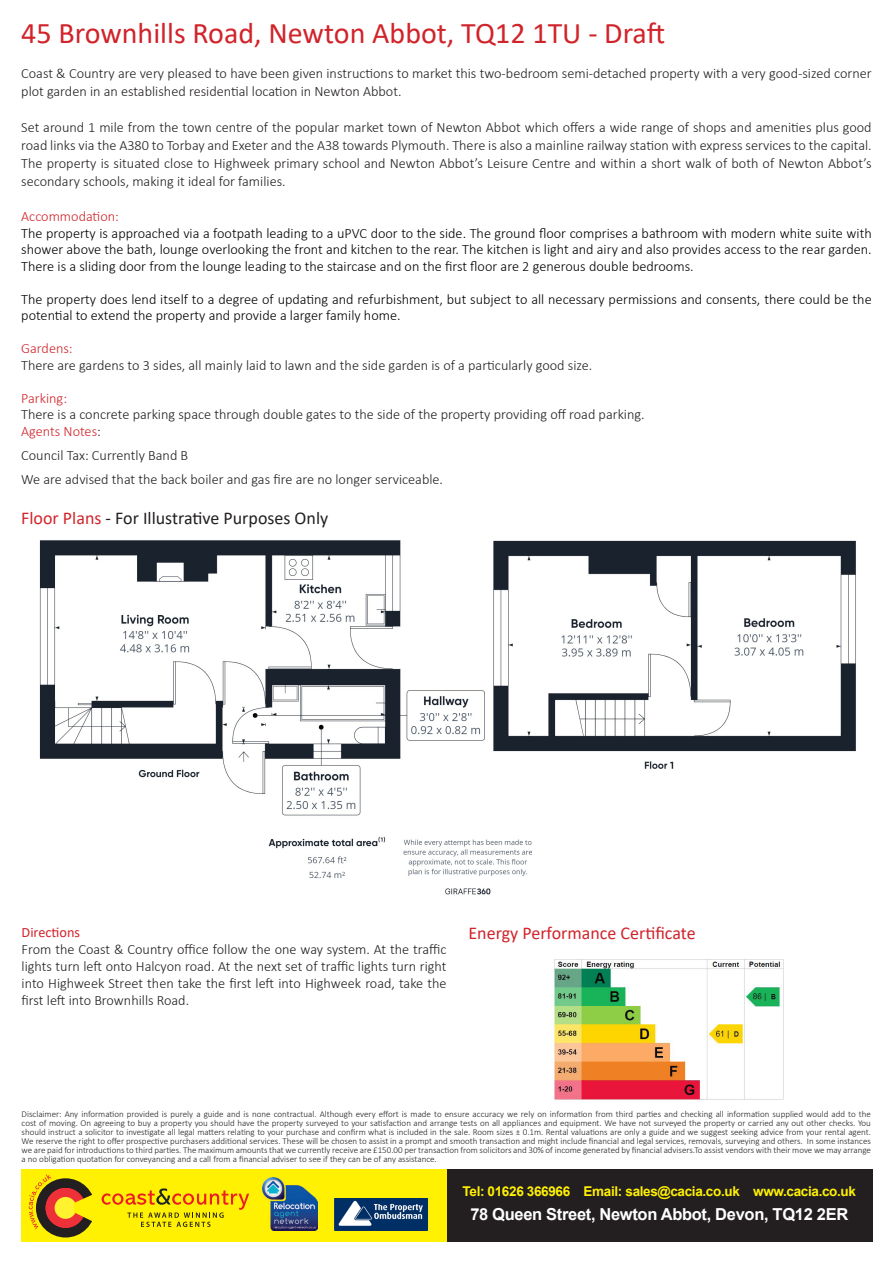
<style>
.page{position:relative;width:893px;height:1263px;background:#fff}
.page>*{position:absolute;margin:0;border:0;box-sizing:border-box;transform-origin:0 0}
.t1{font:30px "Calibri";color:#d1232a}
.t2{font:18px "Calibri";color:#231f20}
.t3{font:18px "Calibri";color:#d1232a}
.t4{font:700 16.5px "Arial";letter-spacing:-.02em;color:#fff}
.t5{font:300 14.25px/18px "Calibri";color:#231f20}
.t6{font:300 14.25px/16.5px "Calibri";color:#000;text-align:justify}
.t7{font:300 14.25px "Calibri";color:#d1232a}
.t8{font:14.25px "Calibri";color:#d1232a}
.t9{font:700 13.5px "Arial";letter-spacing:-.025em;color:#fff101}
.t10{font:300 9px/9px "Calibri";color:#231f20;text-align:justify}
.s1{color:#231f20}
.s2{color:#d1232a}
</style>
<div class="page">
<img style="left:39px;top:540px;width:817px;height:355px">
<img style="left:553px;top:959px;width:231px;height:143px">
<div style="left:446px;top:1169px;width:426px;height:73px;background:#231f20"></div>
<div style="left:21px;top:1169px;width:425px;height:73px;background:#fff101"></div>
<div style="left:36px;top:1178px;width:59px;height:59px;background:#231f20;border-radius:50%"></div>
<svg style="left:29px;top:1174px;width:22px;height:55px"></svg>
<div style="left:46px;top:1188px;width:40px;height:40px;background:#ee3038;border-radius:50%"></div>
<div style="left:55px;top:1197px;width:21px;height:22px;background:#fff22e;border-radius:50%"></div>
<svg style="left:74px;top:1188px;width:175px;height:39px"></svg>
<img style="left:263px;top:1177px;width:55px;height:53px">
<img style="left:333px;top:1199px;width:95px;height:31px">
<p class="t1" style="left:21px;top:12px;width:645px">45 Brownhills Road, Newton Abbot, TQ12 1TU - Draft</p>
<p class="t5" style="left:21px;top:64px;width:852px">Coast &amp; Country are very pleased to have been given instructions to market this two-bedroom semi-detached property with a very good-sized corner plot garden in an established residential location in Newton Abbot.</p>
<p class="t5" style="left:21px;top:118px;width:852px;text-align:justify">Set around 1 mile from the town centre of the popular market town of Newton Abbot which offers a wide range of shops and amenities plus good road links via the A380 to Torbay and Exeter and the A38 towards Plymouth. There is also a mainline railway station with express services to the capital.<br>The property is situated close to Highweek primary school and Newton Abbot’s Leisure Centre and within a short walk of both of Newton Abbot’s secondary schools, making it ideal for families.</p>
<p class="t7" style="left:21px;top:208px;width:99px">Accommodation:</p>
<p class="t6" style="left:21px;top:225px;width:852px">The property is approached via a footpath leading to a uPVC door to the side. The ground floor comprises a bathroom with modern white suite with shower above the bath, lounge overlooking the front and kitchen to the rear. The kitchen is light and airy and also provides access to the rear garden.<br>There is a sliding door from the lounge leading to the staircase and on the first floor are 2 generous double bedrooms.</p>
<p class="t6" style="left:21px;top:291px;width:852px">The property does lend itself to a degree of updating and refurbishment, but subject to all necessary permissions and consents, there could be the potential to extend the property and provide a larger family home.</p>
<p class="t7" style="left:21px;top:340px;width:53px">Gardens:</p>
<p class="t5" style="left:21px;top:356px;width:573px">There are gardens to 3 sides, all mainly laid to lawn and the side garden is of a particularly good size.</p>
<p class="t7" style="left:21px;top:389px;width:47px">Parking:</p>
<p class="t5" style="left:21px;top:405px;width:625px">There is a concrete parking space through double gates to the side of the property providing off road parking.</p>
<p class="t7" style="left:21px;top:422px;width:81px">Agents Notes<span class="s1">:</span></p>
<p class="t5" style="left:21px;top:443px;width:423px;line-height:24px">Council Tax: Currently Band B<br>We are advised that the back boiler and gas fire are no longer serviceable.</p>
<p class="t2" style="left:21px;top:505px;width:309px"><span class="s2">Floor Plans</span> - For Illustrative Purposes Only</p>
<p class="t8" style="left:22px;top:922px;width:60px">Directions</p>
<p class="t3" style="left:468px;top:921px;width:229px">Energy Performance Certificate</p>
<p class="t5" style="left:22px;top:940px;width:426px;line-height:17.1px;text-align:justify">From the Coast &amp; Country office follow the one way system. At the traffic lights turn left onto Halcyon road. At the next set of traffic lights turn right into Highweek Street then take the first left into Highweek road, take the first left into Brownhills Road.</p>
<p class="t10" style="left:22px;top:1109px;width:851px">Disclaimer: Any information provided is purely a guide and is none contractual. Although every effort is made to ensure accuracy we rely on information from third parties and checking all information supplied would add to the cost of moving. On agreeing to buy a property you should have the property surveyed to your satisfaction and arrange tests on all appliances and equipment. We have not surveyed the property or carried any out other checks. You should instruct a solicitor to investigate all legal matters relating to your purchase and confirm what is included in the sale. Room sizes ± 0.1m. Rental valuations are only a guide and we suggest seeking advice from your rental agent.<br>We reserve the right to offer prospective purchasers additional services. These will be chosen to assist in a prompt and smooth transaction and might include financial and legal services, removals, surveying and others. In some instances we are paid for introductions to third parties. The maximum amounts that we currently receive are £150.00 per transaction from solicitors and 30% of income generated by financial advisers.To assist vendors with their move we may arrange a no obligation quotation for conveyancing and a call from a financial adviser to see if they can be of any assistance.</p>
<p class="t9" style="left:463px;top:1182px;width:395px">Tel: 01626 366966 Email: sales@cacia.co.uk www.cacia.co.uk</p>
<p class="t4" style="left:470px;top:1203px;width:379px">78 Queen Street, Newton Abbot, Devon, TQ12 2ER</p>
</div>
